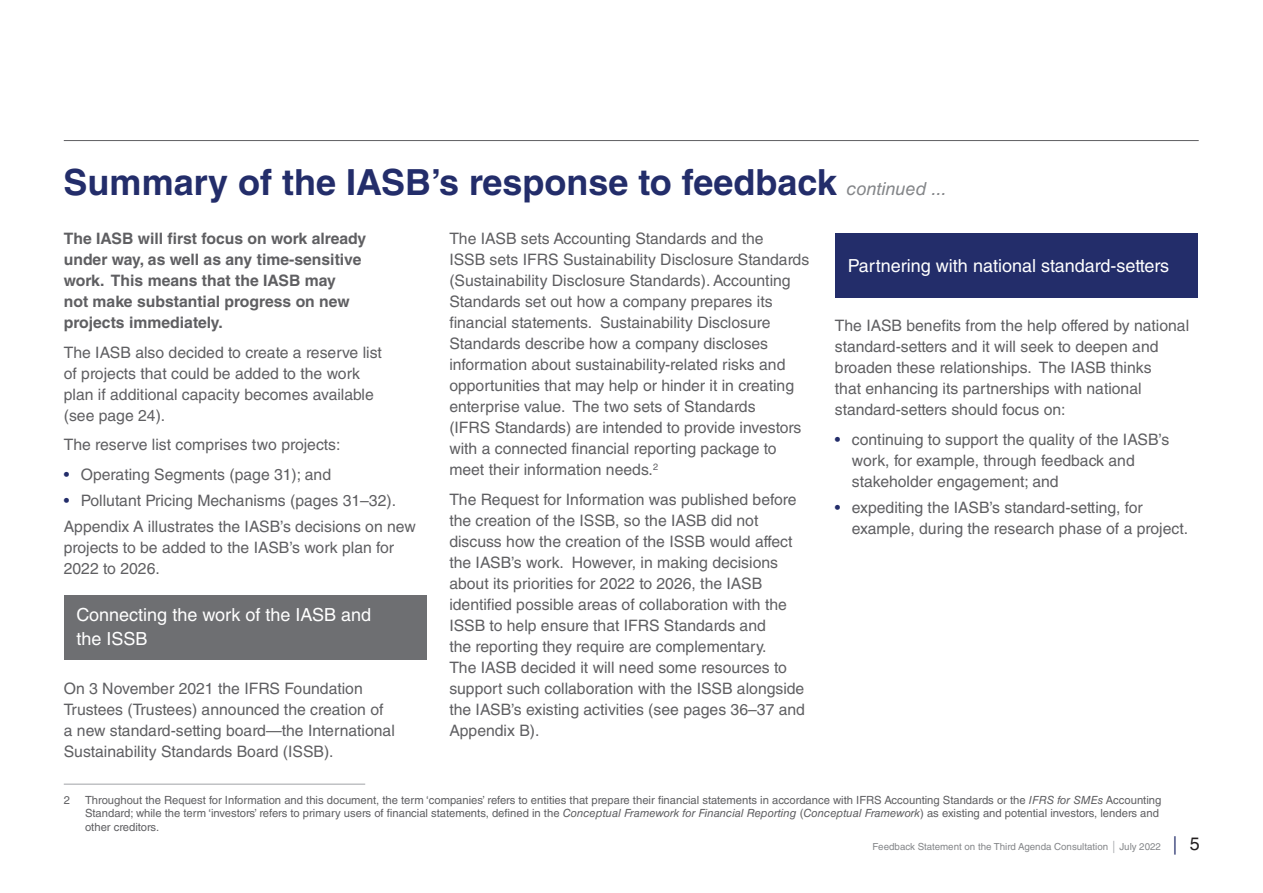
<style>
.page{position:relative;width:1263px;height:893px;background:#fff}
.page>*{position:absolute;margin:0;border:0;box-sizing:border-box;transform-origin:0 0}
.Level_1{font:700 36px "Helvetica LT Std";color:#232d6a}
.whiteout_box_text{font:18px/24px "Helvetica LT Std";color:#fff}
.Body_copy{font:15.75px/21px "Helvetica LT Std";color:#5f5f62}
.Body_copy-2{font:700 15.75px/21px "Helvetica LT Std";color:#5f5f62}
.footnote{font:11.25px/13.5px "Helvetica LT Std";color:#5f5f62}
.t1{font:9.75px "Helvetica LT Std";color:#848689}
.s1{font-weight:400;font-style:italic;font-size:18px;color:#848689}
.s2{color:#232d6a}
.s3{font-style:italic}
.s4{font-family:"Swift LT Pro";font-size:12px;color:#abacb0}
.s5{font-family:"Swift LT Pro";font-size:18px;color:#232d6a}
.s6{font-size:18px;color:#231f20}
</style>
<div class="page">
<hr style="left:64px;top:140px;width:1135px;height:1px;background:#5f5f62">
<div style="left:64px;top:596px;width:363px;height:64px;background:#6e6f72"></div>
<hr style="left:64px;top:784px;width:301px;height:1px;background:#abacb0">
<div style="left:835px;top:233px;width:363px;height:65px;background:#232d6a"></div>
<p class="Level_1" style="left:64px;top:161px;width:885px">Summary of the IASB’s response to feedback <span class="s1">continued ...</span></p>
<p class="Body_copy-2" style="left:64px;top:228px;width:304px">The IASB will first focus on work already under way, as well as any time-sensitive work. This means that the IASB may<br>not make substantial progress on new projects immediately.</p>
<p class="Body_copy" style="left:64px;top:342px;width:320px">The IASB also decided to create a reserve list of projects that could be added to the work plan if additional capacity becomes available (see page 24).</p>
<p class="Body_copy" style="left:64px;top:434px;width:278px">The reserve list comprises two projects:</p>
<p class="Body_copy" style="left:64px;top:464px;width:269px"><span class="s2">•</span> Operating Segments (page 31); and</p>
<p class="Body_copy" style="left:64px;top:490px;width:334px"><span class="s2">•</span> Pollutant Pricing Mechanisms (pages 31–32).</p>
<p class="Body_copy" style="left:64px;top:516px;width:353px">Appendix A illustrates the IASB’s decisions on new projects to be added to the IASB’s work plan for<br>2022 to 2026.</p>
<p class="whiteout_box_text" style="left:77px;top:603px;width:296px">Connecting the work of the IASB and the ISSB</p>
<p class="Body_copy" style="left:64px;top:678px;width:333px">On 3 November 2021 the IFRS Foundation Trustees (Trustees) announced the creation of a new standard-setting board—the International Sustainability Standards Board (ISSB).</p>
<p class="Body_copy" style="left:449px;top:228px;width:361px">The IASB sets Accounting Standards and the<br>ISSB sets IFRS Sustainability Disclosure Standards (Sustainability Disclosure Standards). Accounting Standards set out how a company prepares its financial statements. Sustainability Disclosure Standards describe how a company discloses information about sustainability-related risks and opportunities that may help or hinder it in creating enterprise value. The two sets of Standards<br>(IFRS Standards) are intended to provide investors with a connected financial reporting package to meet their information needs.<sup>2</sup></p>
<p class="Body_copy" style="left:449px;top:489px;width:357px">The Request for Information was published before the creation of the ISSB, so the IASB did not discuss how the creation of the ISSB would affect the IASB’s work. However, in making decisions about its priorities for 2022 to 2026, the IASB identified possible areas of collaboration with the ISSB to help ensure that IFRS Standards and<br>the reporting they require are complementary.<br>The IASB decided it will need some resources to support such collaboration with the ISSB alongside the IASB’s existing activities (see pages 36–37 and Appendix B).</p>
<p class="whiteout_box_text" style="left:848px;top:253px;width:323px">Partnering with national standard-setters</p>
<p class="Body_copy" style="left:835px;top:315px;width:356px">The IASB benefits from the help offered by national standard-setters and it will seek to deepen and broaden these relationships. The IASB thinks<br>that enhancing its partnerships with national standard‑setters should focus on:</p>
<p class="Body_copy" style="left:852px;top:429px;width:319px;text-indent:-17px"><span class="s2">•</span> continuing to support the quality of the IASB’s work, for example, through feedback and stakeholder engagement; and</p>
<p class="Body_copy" style="left:852px;top:497px;width:338px;text-indent:-17px"><span class="s2">•</span> expediting the IASB’s standard-setting, for example, during the research phase of a project.</p>
<p class="footnote" style="left:64px;top:793px;width:8px">2</p>
<p class="footnote" style="left:85px;top:793px;width:1078px">Throughout the Request for Information and this document, the term ‘companies’ refers to entities that prepare their financial statements in accordance with IFRS Accounting Standards or the <span class="s3">IFRS for SMEs</span> Accounting<br>Standard; while the term ‘investors’ refers to primary users of financial statements, defined in the <span class="s3">Conceptual Framework for Financial Reporting</span> (<span class="s3">Conceptual Framework</span>) as existing and potential investors, lenders and other creditors.</p>
<p class="t1" style="left:873px;top:841px;width:329px">Feedback Statement on the Third Agenda Consultation <span class="s4">|</span> July 2022 <span class="s5">|</span> <span class="s6">5</span></p>
</div>
